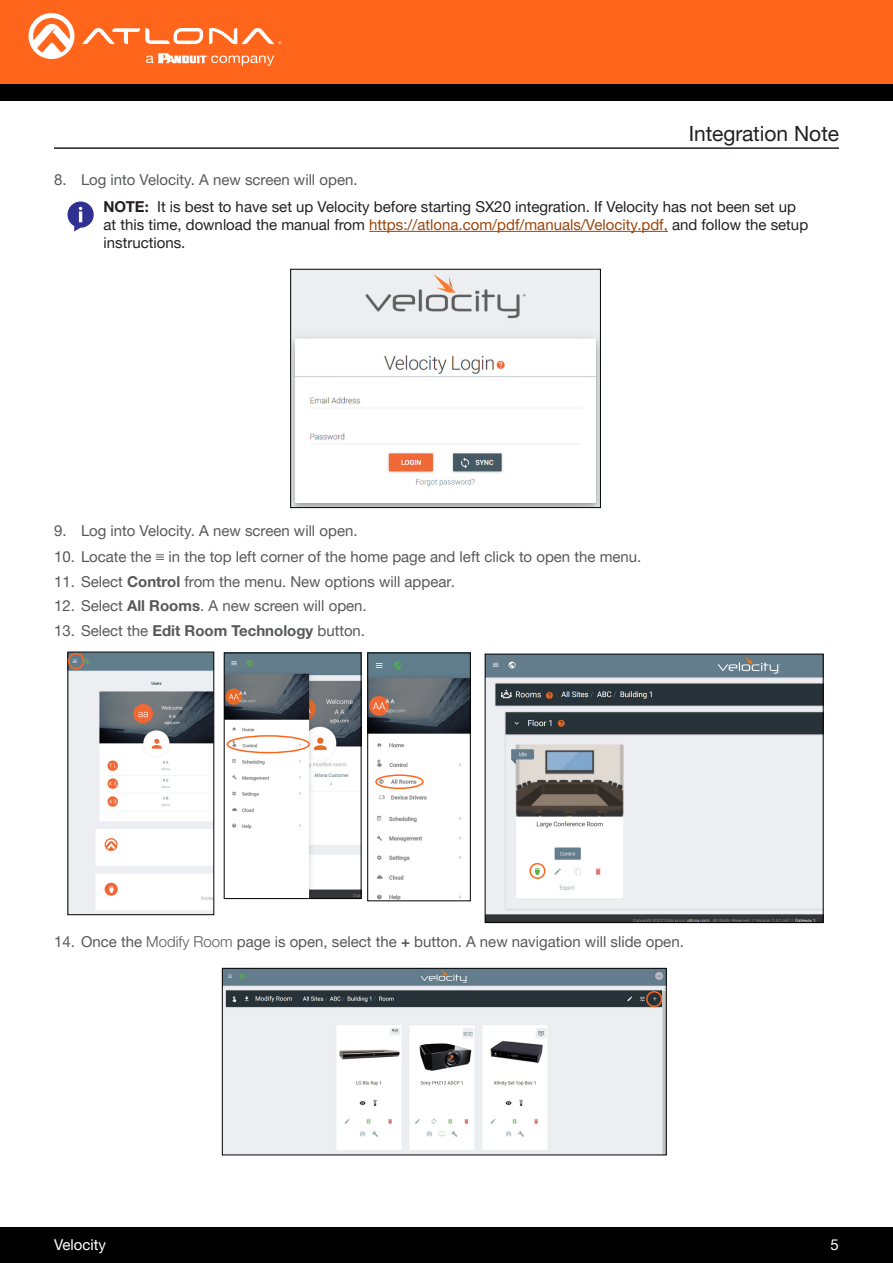
<style>
.page{position:relative;width:893px;height:1263px;background:#fff}
.page>*{position:absolute;margin:0;border:0;box-sizing:border-box;transform-origin:0 0}
.Non_TOC_Section_Head{font:21px "Helvetica Neue LTW1 G";color:#231f20}
.t1{font:15px "Helvetica Neue LTW1 G";color:#57585a}
.General_Bold_Text{font:15px/18px "Helvetica Neue LTW1 G";color:#231f20}
.t2{font:15px "Helvetica Neue LTW1 G";color:#fff}
.s1{font-weight:700}
.s2{color:#9b450a}
.s3{font-family:"Times New Roman";font-weight:700}
.s4{font-weight:300}
</style>
<div class="page">
<div style="left:0;top:1227px;width:893px;height:36px;background:#000"></div>
<div style="left:0;top:0;width:893px;height:84px;background:#ff661c"></div>
<div style="left:0;top:84px;width:893px;height:16px;background:#000"></div>
<svg style="left:82px;top:28px;width:121px;height:16px"></svg>
<svg style="left:209px;top:28px;width:72px;height:16px"></svg>
<svg style="left:29px;top:13px;width:45px;height:46px"></svg>
<svg style="left:146px;top:53px;width:128px;height:13px"></svg>
<hr style="left:54px;top:147px;width:785px;height:2px;background:#231f20">
<svg style="left:68px;top:202px;width:26px;height:30px"></svg>
<hr style="left:369px;top:231px;width:299px;height:1px;background:#9b450a">
<img style="left:70px;top:654px;width:142px;height:259px">
<div style="left:68px;top:652px;width:146px;height:263px;border:1px solid #000"></div>
<div style="left:68px;top:653px;width:16px;height:16px;border:2px solid #ff661c;border-radius:50%"></div>
<img style="left:226px;top:654px;width:133px;height:243px">
<div style="left:224px;top:652px;width:137px;height:247px;border:1px solid #000"></div>
<img style="left:369px;top:654px;width:100px;height:245px">
<div style="left:367px;top:652px;width:104px;height:249px;border:1px solid #000"></div>
<div style="left:227px;top:735px;width:83px;height:18px;border:2px solid #ff661c;border-radius:50%"></div>
<div style="left:375px;top:774px;width:49px;height:15px;border:2px solid #ff661c;border-radius:50%"></div>
<img style="left:292px;top:271px;width:307px;height:235px">
<div style="left:290px;top:269px;width:311px;height:239px;border:1px solid #000"></div>
<img style="left:487px;top:656px;width:335px;height:265px">
<div style="left:485px;top:654px;width:339px;height:269px;border:1px solid #000"></div>
<div style="left:529px;top:863px;width:16px;height:16px;border:2px solid #ff661c;border-radius:50%"></div>
<img style="left:224px;top:970px;width:441px;height:183px">
<div style="left:222px;top:968px;width:445px;height:187px;border:1px solid #000"></div>
<div style="left:646px;top:991px;width:16px;height:16px;border:2px solid #ff661c;border-radius:50%"></div>
<p class="t1" style="left:54px;top:170px;width:305px">8. Log into Velocity. A new screen will open.</p>
<p class="Non_TOC_Section_Head" style="left:689px;top:120px;width:152px">Integration Note</p>
<p class="General_Bold_Text" style="left:104px;top:198px;width:706px"><span class="s1">NOTE:</span> It is best to have set up Velocity before starting SX20 integration. If Velocity has not been set up at this time, download the manual from <span class="s2">https://atlona.com/pdf/manuals/Velocity.pdf,</span> and follow the setup instructions.</p>
<p class="t1" style="left:54px;top:521px;width:305px">9. Log into Velocity. A new screen will open.</p>
<p class="t1" style="left:54px;top:547px;width:589px">10. Locate the <span class="s3">≡</span> in the top left corner of the home page and left click to open the menu.</p>
<p class="t1" style="left:54px;top:572px;width:402px">11. Select <span class="s1">Control</span> from the menu. New options will appear.</p>
<p class="t1" style="left:54px;top:597px;width:314px">12. Select <span class="s1">All Rooms</span>. A new screen will open.</p>
<p class="t1" style="left:54px;top:621px;width:313px">13. Select the <span class="s1">Edit Room Technology</span> button.</p>
<p class="t1" style="left:54px;top:932px;width:631px">14. Once the <span class="s4">Modify Room</span> page is open, select the <span class="s1">+</span> button. A new navigation will slide open.</p>
<p class="t2" style="left:54px;top:1235px;width:54px">Velocity</p>
<p class="t2" style="left:831px;top:1235px;width:10px">5</p>
</div>
